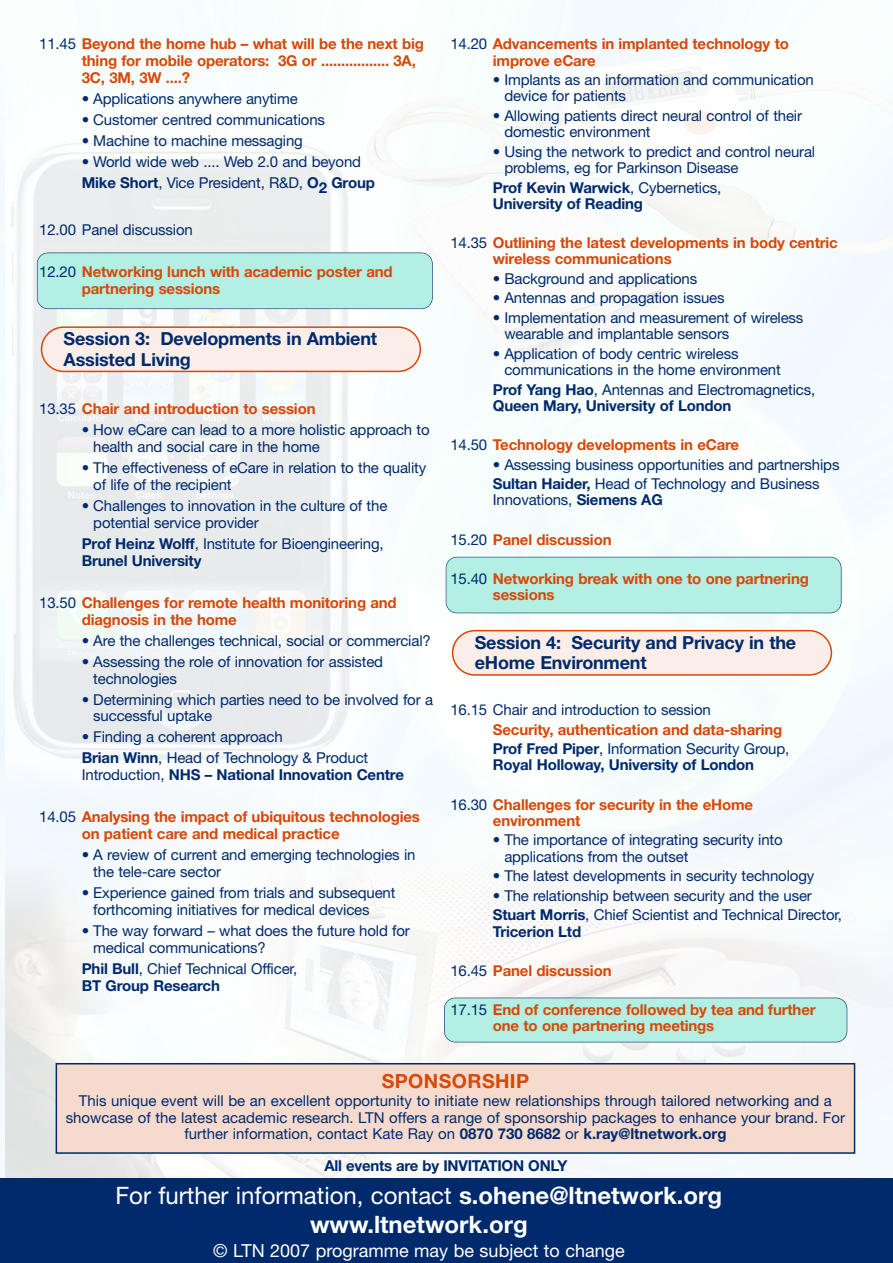
<style>
.page{position:relative;width:893px;height:1263px;background:#fff}
.page>*{position:absolute;margin:0;border:0;box-sizing:border-box;transform-origin:0 0}
.t1{font:700 24px/28.8px "Helvetica Neue";color:#fff;text-align:center}
.t2{font:700 19.5px "Helvetica Neue";letter-spacing:.02em;color:#d74809}
.t3{font:700 18px/20.2px "Helvetica Neue";letter-spacing:-.01em;color:#002a6c}
.t4{font:18px "Helvetica Neue";color:#fff}
.t5{font:15px/16.8px "Helvetica Neue";letter-spacing:-.01em;color:#002a6c}
.t6{font:700 15px/16.8px "Helvetica Neue";letter-spacing:-.01em;color:#d74809}
.t7{font:700 15px/16.8px "Helvetica Neue";letter-spacing:-.01em;color:#002a6c}
.s1{font-weight:400;color:#002a6c}
.s2{font-weight:700}
.s3{font-weight:400}
.s4{color:#002a6c}
</style>
<div class="page">
<img style="left:4px;top:0;width:889px;height:1178px">
<div style="left:446px;top:557px;width:395px;height:56px;background:#b3efe3;border-radius:11px"></div>
<div style="left:446px;top:557px;width:395px;height:56px;border:1px solid #002a6c;border-radius:11px"></div>
<div style="left:0;top:1178px;width:893px;height:85px;background:#002a6c"></div>
<div style="left:56px;top:1064px;width:798px;height:89px;background:#f7dace"></div>
<div style="left:56px;top:1063px;width:799px;height:91px;border:2px solid #002a6c"></div>
<div style="left:37px;top:253px;width:395px;height:56px;background:#b3efe3;border-radius:11px"></div>
<div style="left:37px;top:253px;width:396px;height:56px;border:1px solid #002a6c;border-radius:11px"></div>
<div style="left:444px;top:998px;width:403px;height:44px;background:#b3efe3;border-radius:11px"></div>
<div style="left:444px;top:998px;width:403px;height:44px;border:1px solid #002a6c;border-radius:11px"></div>
<svg style="left:452px;top:630px;width:380px;height:46px;background:#f8e2d8"></svg>
<svg style="left:41px;top:326px;width:380px;height:46px;background:#f8e2d8"></svg>
<p class="t6" style="left:82px;top:37px;width:344px;text-indent:-43px"><span class="s1">11.45</span> Beyond the home hub – what will be the next big thing for mobile operators: 3G or ................. 3A,<br>3C, 3M, 3W ....?</p>
<p class="t5" style="left:82px;top:92px;width:217px">• Applications anywhere anytime</p>
<p class="t5" style="left:82px;top:113px;width:245px">• Customer centred communications</p>
<p class="t5" style="left:82px;top:133px;width:223px">• Machine to machine messaging</p>
<p class="t5" style="left:82px;top:152px;width:295px;line-height:20.9px">• World wide web .... Web 2.0 and beyond<br><span class="s2">Mike Short</span>, Vice President, R&amp;D, <span class="s2">O2 Group</span></p>
<p class="t5" style="left:39px;top:222px;width:155px">12.00 Panel discussion</p>
<p class="t6" style="left:82px;top:264px;width:312px;text-indent:-43px"><span class="s1">12.20</span> Networking lunch with academic poster and partnering sessions</p>
<p class="t3" style="left:64px;top:330px;width:315px">Session 3: Developments in Ambient<br>Assisted Living</p>
<p class="t6" style="left:39px;top:402px;width:278px"><span class="s1">13.35</span> Chair and introduction to session</p>
<p class="t5" style="left:93px;top:423px;width:338px;text-indent:-11px">• How eCare can lead to a more holistic approach to health and social care in the home</p>
<p class="t5" style="left:93px;top:461px;width:334px;text-indent:-11px">• The effectiveness of eCare in relation to the quality of life of the recipient</p>
<p class="t5" style="left:93px;top:499px;width:296px;text-indent:-11px">• Challenges to innovation in the culture of the potential service provider</p>
<p class="t7" style="left:82px;top:537px;width:303px">Prof Heinz Wolff<span class="s3">, Institute for Bioengineering,<br></span>Brunel University</p>
<p class="t6" style="left:82px;top:595px;width:316px;text-indent:-43px"><span class="s1">13.50</span> Challenges for remote health monitoring and diagnosis in the home</p>
<p class="t5" style="left:82px;top:633px;width:350px">• Are the challenges technical, social or commercial?</p>
<p class="t5" style="left:93px;top:654px;width:291px;text-indent:-11px">• Assessing the role of innovation for assisted technologies</p>
<p class="t5" style="left:93px;top:692px;width:341px;text-indent:-11px">• Determining which parties need to be involved for a successful uptake</p>
<p class="t5" style="left:82px;top:728px;width:288px;line-height:21px">• Finding a coherent approach<br><span class="s2">Brian Winn</span>, Head of Technology &amp; Product</p>
<p class="t7" style="left:82px;top:768px;width:324px"><span class="s3">Introduction,</span> NHS – National Innovation Centre</p>
<p class="t6" style="left:82px;top:810px;width:340px;text-indent:-43px"><span class="s1">14.05</span> Analysing the impact of ubiquitous technologies on patient care and medical practice</p>
<p class="t5" style="left:93px;top:848px;width:324px;text-indent:-11px">• A review of current and emerging technologies in the tele-care sector</p>
<p class="t5" style="left:93px;top:886px;width:304px;text-indent:-11px">• Experience gained from trials and subsequent forthcoming initiatives for medical devices</p>
<p class="t5" style="left:93px;top:924px;width:318px;text-indent:-11px">• The way forward – what does the future hold for medical communications?</p>
<p class="t7" style="left:82px;top:961px;width:217px">Phil Bull<span class="s3">, Chief Technical Officer,<br></span>BT Group Research</p>
<p class="t6" style="left:493px;top:37px;width:298px;line-height:16.2px;text-indent:-43px"><span class="s1">14.20</span> Advancements in implanted technology to improve eCare</p>
<p class="t5" style="left:504px;top:73px;width:311px;line-height:16.2px;text-indent:-11px">• Implants as an information and communication device for patients</p>
<p class="t5" style="left:504px;top:109px;width:299px;line-height:16.2px;text-indent:-11px">• Allowing patients direct neural control of their domestic environment</p>
<p class="t5" style="left:504px;top:145px;width:312px;line-height:16.2px;text-indent:-11px">• Using the network to predict and control neural problems, eg for Parkinson Disease</p>
<p class="t7" style="left:493px;top:180px;width:230px;line-height:16.2px">Prof Kevin Warwick<span class="s3">, Cybernetics,<br></span>University of Reading</p>
<p class="t6" style="left:493px;top:236px;width:346px;line-height:16.2px;text-indent:-43px"><span class="s1">14.35</span> Outlining the latest developments in body centric wireless communications</p>
<p class="t5" style="left:493px;top:271px;width:206px">• Background and applications</p>
<p class="t5" style="left:493px;top:291px;width:233px">• Antennas and propagation issues</p>
<p class="t5" style="left:504px;top:311px;width:301px;line-height:16.2px;text-indent:-11px">• Implementation and measurement of wireless wearable and implantable sensors</p>
<p class="t5" style="left:504px;top:347px;width:278px;line-height:16.2px;text-indent:-11px">• Application of body centric wireless communications in the home environment</p>
<p class="t7" style="left:493px;top:382px;width:324px;line-height:16.2px">Prof Yang Hao<span class="s3">, Antennas and Electromagnetics,<br></span>Queen Mary, University of London</p>
<p class="t6" style="left:450px;top:438px;width:290px"><span class="s1">14.50</span> Technology developments in eCare</p>
<p class="t5" style="left:493px;top:456px;width:348px;line-height:19.6px">• Assessing business opportunities and partnerships<br><span class="s2">Sultan Haider,</span> Head of Technology and Business</p>
<p class="t5" style="left:493px;top:493px;width:171px">Innovations, <span class="s2">Siemens AG</span></p>
<p class="t6" style="left:450px;top:532px;width:163px"><span class="s1">15.20</span> Panel discussion</p>
<p class="t6" style="left:493px;top:572px;width:317px;line-height:16.2px;text-indent:-43px"><span class="s1">15.40</span> Networking break with one to one partnering sessions</p>
<p class="t3" style="left:475px;top:634px;width:323px">Session 4: Security and Privacy in the eHome Environment</p>
<p class="t5" style="left:450px;top:703px;width:262px">16.15 Chair and introduction to session</p>
<p class="t6" style="left:493px;top:721px;width:298px;line-height:19.6px">Security, authentication and data-sharing<br><span class="s4">Prof Fred Piper</span><span class="s1">, Information Security Group,</span></p>
<p class="t7" style="left:493px;top:758px;width:263px">Royal Holloway, University of London</p>
<p class="t6" style="left:493px;top:797px;width:262px;line-height:16.2px;text-indent:-43px"><span class="s1">16.30</span> Challenges for security in the eHome environment</p>
<p class="t5" style="left:504px;top:833px;width:280px;line-height:16.2px;text-indent:-11px">• The importance of integrating security into applications from the outset</p>
<p class="t5" style="left:493px;top:869px;width:323px">• The latest developments in security technology</p>
<p class="t5" style="left:493px;top:887px;width:351px;line-height:19.6px">• The relationship between security and the user<br><span class="s2">Stuart Morris</span>, Chief Scientist and Technical Director,</p>
<p class="t7" style="left:493px;top:924px;width:90px">Tricerion Ltd</p>
<p class="t6" style="left:450px;top:963px;width:163px"><span class="s1">16.45</span> Panel discussion</p>
<p class="t6" style="left:493px;top:1003px;width:324px;line-height:16.2px;text-indent:-43px"><span class="s1">17.15</span> End of conference followed by tea and further one to one partnering meetings</p>
<h2 class="t2" style="left:382px;top:1075px;width:149px">SPONSORSHIP</h2>
<p class="t5" style="left:66px;top:1094px;width:781px;text-align:center">This unique event will be an excellent opportunity to initiate new relationships through tailored networking and a showcase of the latest academic research. LTN offers a range of sponsorship packages to enhance your brand. For further information, contact Kate Ray on <span class="s2">0870 730 8682</span> or <span class="s2">k.ray@ltnetwork.org</span></p>
<p class="t7" style="left:325px;top:1159px;width:244px">All events are by INVITATION ONLY</p>
<h1 class="t1" style="left:116px;top:1183px;width:608px"><span class="s3">For further information, contact</span> s.ohene@ltnetwork.org www.ltnetwork.org</h1>
<p class="t4" style="left:213px;top:1244px;width:413px">© LTN 2007 programme may be subject to change</p>
</div>
